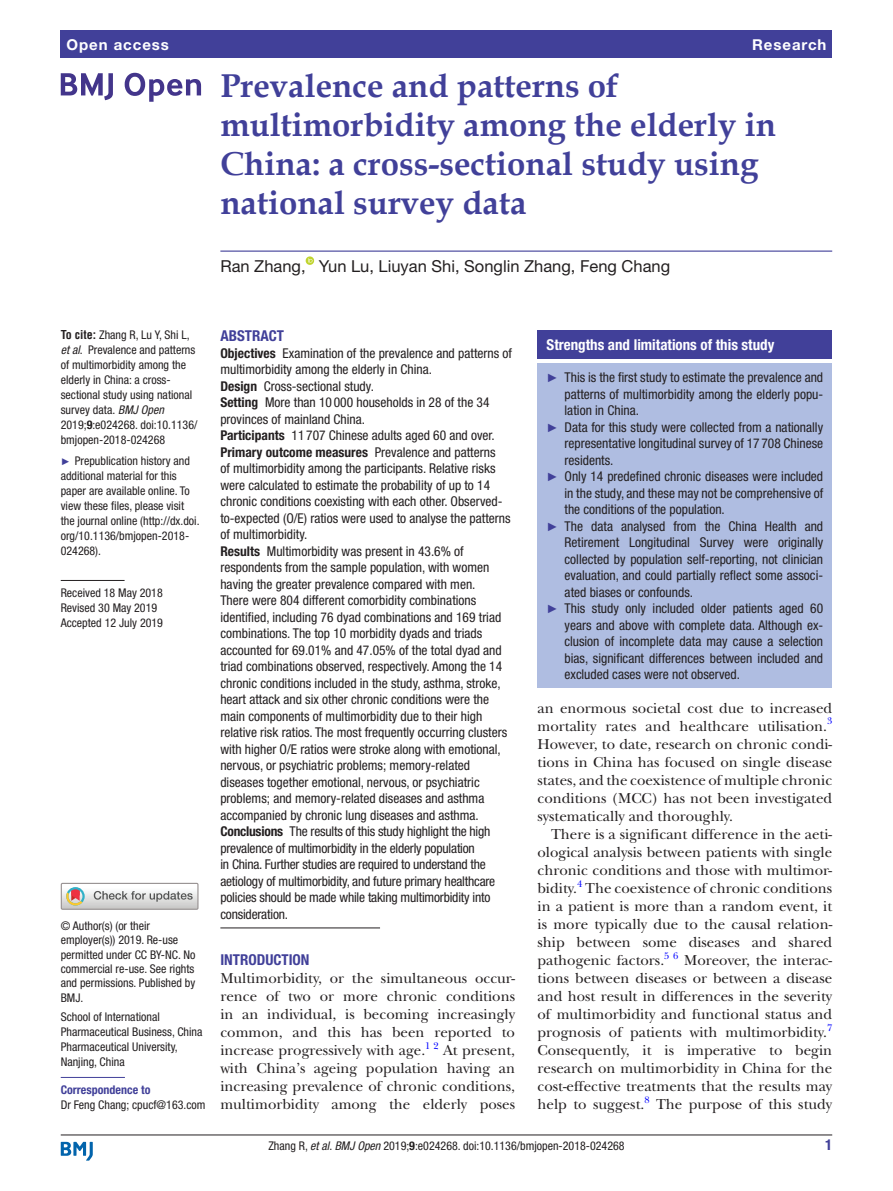
<style>
.page{position:relative;width:893px;height:1191px;background:#fff}
.page>*{position:absolute;margin:0;border:0;box-sizing:border-box;transform-origin:0 0}
.t1{font:700 33px/39px "Book Antiqua";color:#414099}
.t2{font:16.5px "Helvetica Neue LT Std";color:#231f20}
.t3{font:15px/18px "New Baskerville";color:#231f20;text-align:justify}
.t4{font:700 condensed 15px "Helvetica Neue LT Std";color:#fff}
.t5{font:700 condensed 15px "Helvetica Neue LT Std";color:#414099}
.t6{font:700 15px "Helvetica Neue LT Std";letter-spacing:.065em;color:#fff}
.t7{font:condensed 13.5px/16.5px "Helvetica Neue LT Std";color:#231f20}
.t8{font:condensed 12px/15px "Helvetica Neue LT Std";color:#231f20}
.t9{font:700 condensed 12px "Helvetica Neue LT Std";color:#414099}
.t10{font:9.9px "New Baskerville";color:#00f}
.s1{font-family:"Helvetica LT Std";font-weight:700}
.s2{font-style:italic}
.s3{font-weight:700}
.s4{font-family:"Arial";font-stretch:normal;font-size:9.75px;color:#414099}
.s5{font-family:"Arial";font-stretch:normal;font-size:12px;color:#414099}
</style>
<div class="page">
<hr style="left:61px;top:1134px;width:771px;height:1px;background:#231f20">
<svg style="left:61px;top:1141px;width:32px;height:19px"></svg>
<div style="left:61px;top:31px;width:771px;height:27px;background:#414099"></div>
<hr style="left:220px;top:250px;width:612px;height:2px;background:#414099">
<svg style="left:306px;top:256px;width:8px;height:9px"></svg>
<hr style="left:61px;top:580px;width:64px;height:1px;background:#231f20">
<hr style="left:61px;top:1077px;width:64px;height:1px;background:#414099">
<svg style="left:61px;top:73px;width:52px;height:27px"></svg>
<svg style="left:125px;top:73px;width:76px;height:29px"></svg>
<div style="left:61px;top:882px;width:138px;height:27px;border:1px solid #969090"></div>
<svg style="left:61px;top:883px;width:137px;height:26px"></svg>
<div style="left:538px;top:331px;width:294px;height:28px;background:#414099"></div>
<div style="left:538px;top:363px;width:294px;height:325px;background:#afbde1"></div>
<hr style="left:220px;top:927px;width:160px;height:1px;background:#231f20">
<p class="t6" style="left:66px;top:35px;width:104px">Open access</p>
<p class="t6" style="left:752px;top:35px;width:76px">Research</p>
<h1 class="t1" style="left:220px;top:66px;width:557px">Prevalence and patterns of multimorbidity among the elderly in<br>China: a cross-sectional study using national survey data</h1>
<p class="t2" style="left:220px;top:257px;width:451px">Ran Zhang, Yun Lu, Liuyan Shi, Songlin Zhang, Feng Chang</p>
<p class="t8" style="left:61px;top:327px;width:138px"><span class="s1">To cite:</span> Zhang R, Lu Y, Shi L, <span class="s2">et al</span>. Prevalence and patterns of multimorbidity among the elderly in China: a cross&shy;sectional study using national survey data. <span class="s2">BMJ Open<br></span>2019;<span class="s3">9</span>:e024268. doi:10.1136/ bmjopen-2018-024268</p>
<p class="t8" style="left:61px;top:453px;width:140px"><span class="s4">►</span> Prepublication history and additional material for this paper are available online. To view these files, please visit the journal online (http://dx.doi. org/10.1136/bmjopen-2018-<br>024268).</p>
<p class="t8" style="left:61px;top:585px;width:104px">Received 18 May 2018<br>Revised 30 May 2019<br>Accepted 12 July 2019</p>
<p class="t8" style="left:61px;top:918px;width:136px;line-height:14.4px">© Author(s) (or their employer(s)) 2019. Re-use permitted under CC BY-NC. No commercial re-use. See rights and permissions. Published by<br>BMJ.</p>
<p class="t8" style="left:61px;top:1009px;width:143px">School of International<br>Pharmaceutical Business, China<br>Pharmaceutical University,<br>Nanjing, China</p>
<p class="t9" style="left:61px;top:1082px;width:91px">Correspondence to</p>
<p class="t8" style="left:61px;top:1097px;width:146px">Dr Feng Chang; cpucf@163.com</p>
<p class="t5" style="left:220px;top:327px;width:65px">ABSTRACT</p>
<p class="t7" style="left:220px;top:345px;width:293px"><span class="s3">Objectives</span> Examination of the prevalence and patterns of multimorbidity among the elderly in China.<br><span class="s3">Design</span> Cross-sectional study.<br><span class="s3">Setting</span> More than 10 000 households in 28 of the 34 provinces of mainland China.<br><span class="s3">Participants</span> 11 707 Chinese adults aged 60 and over.<br><span class="s3">Primary outcome measures</span> Prevalence and patterns<br>of multimorbidity among the participants. Relative risks were calculated to estimate the probability of up to 14 chronic conditions coexisting with each other. Observed&shy;to-expected (O/E) ratios were used to analyse the patterns of multimorbidity.<br><span class="s3">Results</span> Multimorbidity was present in 43.6% of respondents from the sample population, with women having the greater prevalence compared with men.<br>There were 804 different comorbidity combinations identified, including 76 dyad combinations and 169 triad combinations. The top 10 morbidity dyads and triads accounted for 69.01% and 47.05% of the total dyad and triad combinations observed, respectively. Among the 14 chronic conditions included in the study, asthma, stroke, heart attack and six other chronic conditions were the main components of multimorbidity due to their high relative risk ratios. The most frequently occurring clusters with higher O/E ratios were stroke along with emotional, nervous, or psychiatric problems; memory-related diseases together emotional, nervous, or psychiatric problems; and memory-related diseases and asthma accompanied by chronic lung diseases and asthma.<br><span class="s3">Conclusions</span> The results of this study highlight the high prevalence of multimorbidity in the elderly population<br>in China. Further studies are required to understand the aetiology of multimorbidity, and future primary healthcare policies should be made while taking multimorbidity into consideration.</p>
<p class="t5" style="left:220px;top:951px;width:22px">Introd</p>
<p class="t5" style="left:265px;top:951px;width:16px">uctio</p>
<p class="t5" style="left:301px;top:951px;width:10px">n</p>
<p class="t3" style="left:220px;top:969px;width:296px">Multimorbidity, or the simultaneous occur&shy;rence of two or more chronic conditions in an individual, is becoming increasingly common, and this has been reported to increase progressively with age.</p>
<p class="t10" style="left:425px;top:1039px;width:15px">1 2</p>
<p class="t3" style="left:220px;top:1041px;width:296px;text-indent:223px">At present, with China’s ageing population having an increasing prevalence of chronic conditions, multimorbidity among the elderly poses</p>
<p class="t4" style="left:547px;top:336px;width:229px">Strengths and limitations of this study</p>
<p class="t7" style="left:547px;top:369px;width:278px"><span class="s5">►</span> This is the first study to estimate the prevalence and</p>
<p class="t7" style="left:565px;top:385px;width:260px">patterns of multimorbidity among the elderly popu-</p>
<p class="t7" style="left:565px;top:402px;width:76px">lation in China.</p>
<p class="t7" style="left:547px;top:418px;width:278px"><span class="s5">►</span> Data for this study were collected from a nationally</p>
<p class="t7" style="left:565px;top:435px;width:260px">representative longitudinal survey of 17 708 Chinese</p>
<p class="t7" style="left:565px;top:451px;width:50px">residents.</p>
<p class="t7" style="left:547px;top:468px;width:278px"><span class="s5">►</span> Only 14 predefined chronic diseases were included</p>
<p class="t7" style="left:565px;top:484px;width:260px">in the study, and these may not be comprehensive of</p>
<p class="t7" style="left:565px;top:501px;width:162px">the conditions of the population.</p>
<p class="t7" style="left:547px;top:517px;width:278px"><span class="s5">►</span> The data analysed from the China Health and</p>
<p class="t7" style="left:565px;top:534px;width:260px">Retirement Longitudinal Survey were originally</p>
<p class="t7" style="left:565px;top:550px;width:260px">collected by population self-reporting, not clinician</p>
<p class="t7" style="left:565px;top:567px;width:260px">evaluation, and could partially reflect some associ-</p>
<p class="t7" style="left:565px;top:583px;width:130px">ated biases or confounds.</p>
<p class="t7" style="left:547px;top:600px;width:278px"><span class="s5">►</span> This study only included older patients aged 60</p>
<p class="t7" style="left:565px;top:616px;width:260px">years and above with complete data. Although ex-</p>
<p class="t7" style="left:565px;top:633px;width:260px">clusion of incomplete data may cause a selection</p>
<p class="t7" style="left:565px;top:649px;width:260px">bias, significant differences between included and</p>
<p class="t7" style="left:565px;top:666px;width:177px">excluded cases were not observed.</p>
<p class="t3" style="left:538px;top:699px;width:296px">an enormous societal cost due to increased mortality rates and healthcare utilisation.<sup>3<br></sup>However, to date, research on chronic condi&shy;tions in China has focused on single disease states, and the coexistence of multiple chronic conditions (MCC) has not been investigated systematically and thoroughly.</p>
<p class="t3" style="left:538px;top:825px;width:296px;text-indent:14px">There is a significant difference in the aeti&shy;ological analysis between patients with single chronic conditions and those with multimor&shy;bidity.</p>
<p class="t10" style="left:577px;top:877px;width:7px">4</p>
<p class="t3" style="left:538px;top:879px;width:296px;text-indent:48px">The coexistence of chronic conditions in a patient is more than a random event, it is more typically due to the causal relation&shy;ship between some diseases and shared pathogenic factors.</p>
<p class="t10" style="left:664px;top:949px;width:16px">5 6</p>
<p class="t3" style="left:538px;top:951px;width:296px;text-indent:147px">Moreover, the interac&shy;tions between diseases or between a disease and host result in differences in the severity of multimorbidity and functional status and prognosis of patients with multimorbidity.<sup>7<br></sup>Consequently, it is imperative to begin research on multimorbidity in China for the cost-effective treatments that the results may help to suggest.</p>
<p class="t10" style="left:644px;top:1093px;width:7px">8</p>
<p class="t3" style="left:656px;top:1095px;width:178px">The purpose of this study</p>
<p class="t8" style="left:268px;top:1137px;width:358px">Zhang R, <span class="s2">et al</span>. <span class="s2">BMJ Open</span> 2019;<span class="s3">9</span>:e024268. doi:10.1136/bmjopen-2018-024268</p>
<p class="t5" style="left:825px;top:1135px;width:9px">1</p>
</div>
